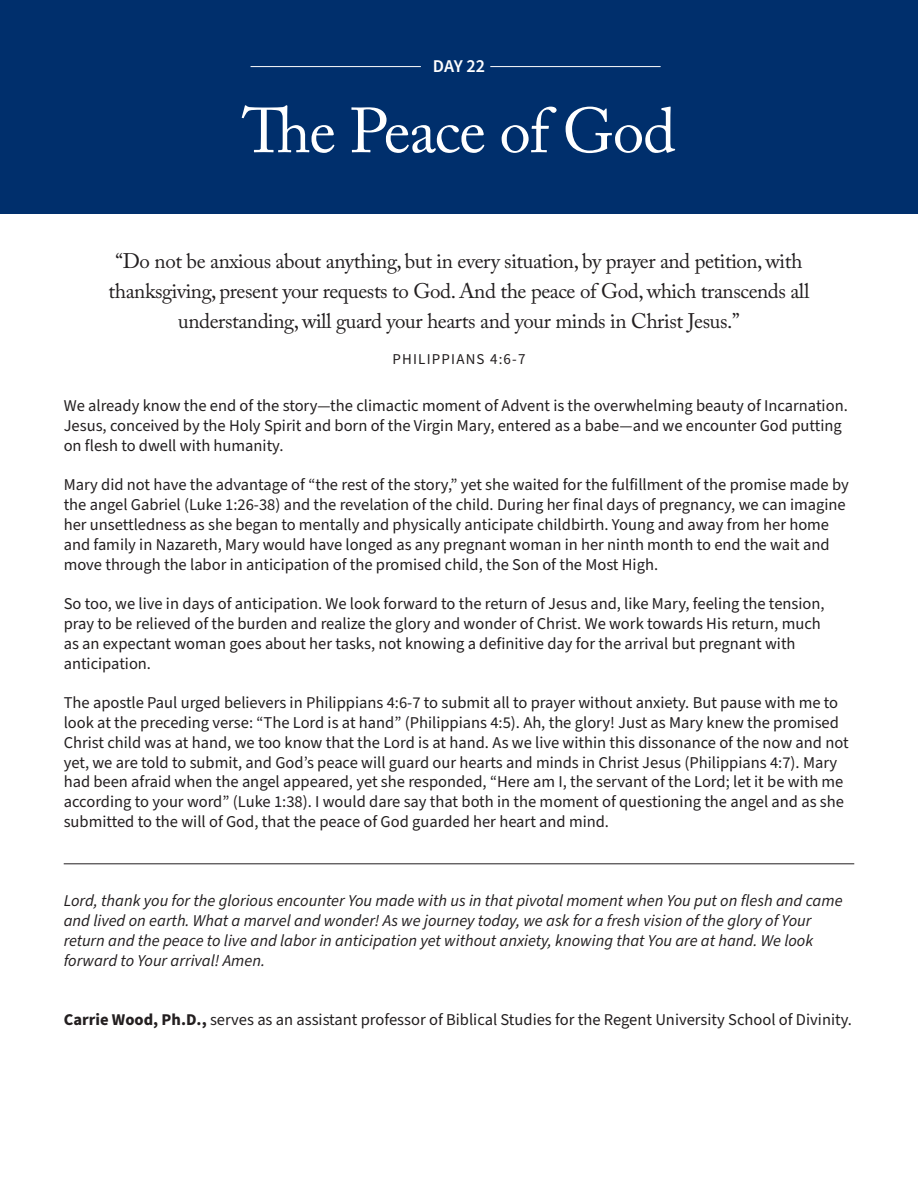
<style>
.page{position:relative;width:918px;height:1188px;background:#fff}
.page>*{position:absolute;margin:0;border:0;box-sizing:border-box;transform-origin:0 0}
.t1{font:63px "Adobe Caslon Pro";letter-spacing:-.02em;color:#fff}
.t2{font:21px/30px "Adobe Caslon Pro";letter-spacing:-.02em;color:#231f20;text-align:center}
.t3{font:600 18px "Source Sans Pro";color:#fff}
.t4{font:16.5px/19.8px "Source Sans Pro";color:#231f20}
.t5{font:italic 16.5px/19.8px "Source Sans Pro";color:#231f20}
.t6{font:15px "Source Sans Pro";letter-spacing:.08em;color:#231f20}
.s1{font-weight:700}
</style>
<div class="page">
<div style="left:0;top:0;width:918px;height:214px;background:#002f6c"></div>
<hr style="left:251px;top:66px;width:170px;height:1px;background:#fff">
<hr style="left:490px;top:66px;width:171px;height:1px;background:#fff">
<hr style="left:64px;top:864px;width:790px;height:1px;background:#231f20">
<p class="t3" style="left:433px;top:60px;width:54px">DAY 22</p>
<h1 class="t1" style="left:242px;top:105px;width:435px">The Peace of God</h1>
<p class="t2" style="left:109px;top:248px;width:702px">“Do not be anxious about anything, but in every situation, by prayer and petition, with thanksgiving, present your requests to God. And the peace of God, which transcends all understanding, will guard your hearts and your minds in Christ Jesus.”</p>
<p class="t6" style="left:392px;top:353px;width:135px">PHILIPPIANS 4:6-7</p>
<p class="t4" style="left:64px;top:397px;width:786px">We already know the end of the story—the climactic moment of Advent is the overwhelming beauty of Incarnation.<br>Jesus, conceived by the Holy Spirit and born of the Virgin Mary, entered as a babe—and we encounter God putting on flesh to dwell with humanity.</p>
<p class="t4" style="left:64px;top:476px;width:787px">Mary did not have the advantage of “the rest of the story,” yet she waited for the fulfillment of the promise made by the angel Gabriel (Luke 1:26-38) and the revelation of the child. During her final days of pregnancy, we can imagine her unsettledness as she began to mentally and physically anticipate childbirth. Young and away from her home and family in Nazareth, Mary would have longed as any pregnant woman in her ninth month to end the wait and move through the labor in anticipation of the promised child, the Son of the Most High.</p>
<p class="t4" style="left:64px;top:595px;width:762px">So too, we live in days of anticipation. We look forward to the return of Jesus and, like Mary, feeling the tension, pray to be relieved of the burden and realize the glory and wonder of Christ. We work towards His return, much as an expectant woman goes about her tasks, not knowing a definitive day for the arrival but pregnant with anticipation.</p>
<p class="t4" style="left:64px;top:694px;width:786px">The apostle Paul urged believers in Philippians 4:6-7 to submit all to prayer without anxiety. But pause with me to look at the preceding verse: “The Lord is at hand” (Philippians 4:5). Ah, the glory! Just as Mary knew the promised Christ child was at hand, we too know that the Lord is at hand. As we live within this dissonance of the now and not yet, we are told to submit, and God’s peace will guard our hearts and minds in Christ Jesus (Philippians 4:7). Mary had been afraid when the angel appeared, yet she responded, “Here am I, the servant of the Lord; let it be with me according to your word” (Luke 1:38). I would dare say that both in the moment of questioning the angel and as she submitted to the will of God, that the peace of God guarded her heart and mind.</p>
<p class="t5" style="left:64px;top:892px;width:780px">Lord, thank you for the glorious encounter You made with us in that pivotal moment when You put on flesh and came and lived on earth. What a marvel and wonder! As we journey today, we ask for a fresh vision of the glory of Your return and the peace to live and labor in anticipation yet without anxiety, knowing that You are at hand. We look forward to Your arrival! Amen.</p>
<p class="t4" style="left:64px;top:1011px;width:790px"><span class="s1">Carrie Wood, Ph.D.,</span> serves as an assistant professor of Biblical Studies for the Regent University School of Divinity.</p>
</div>
